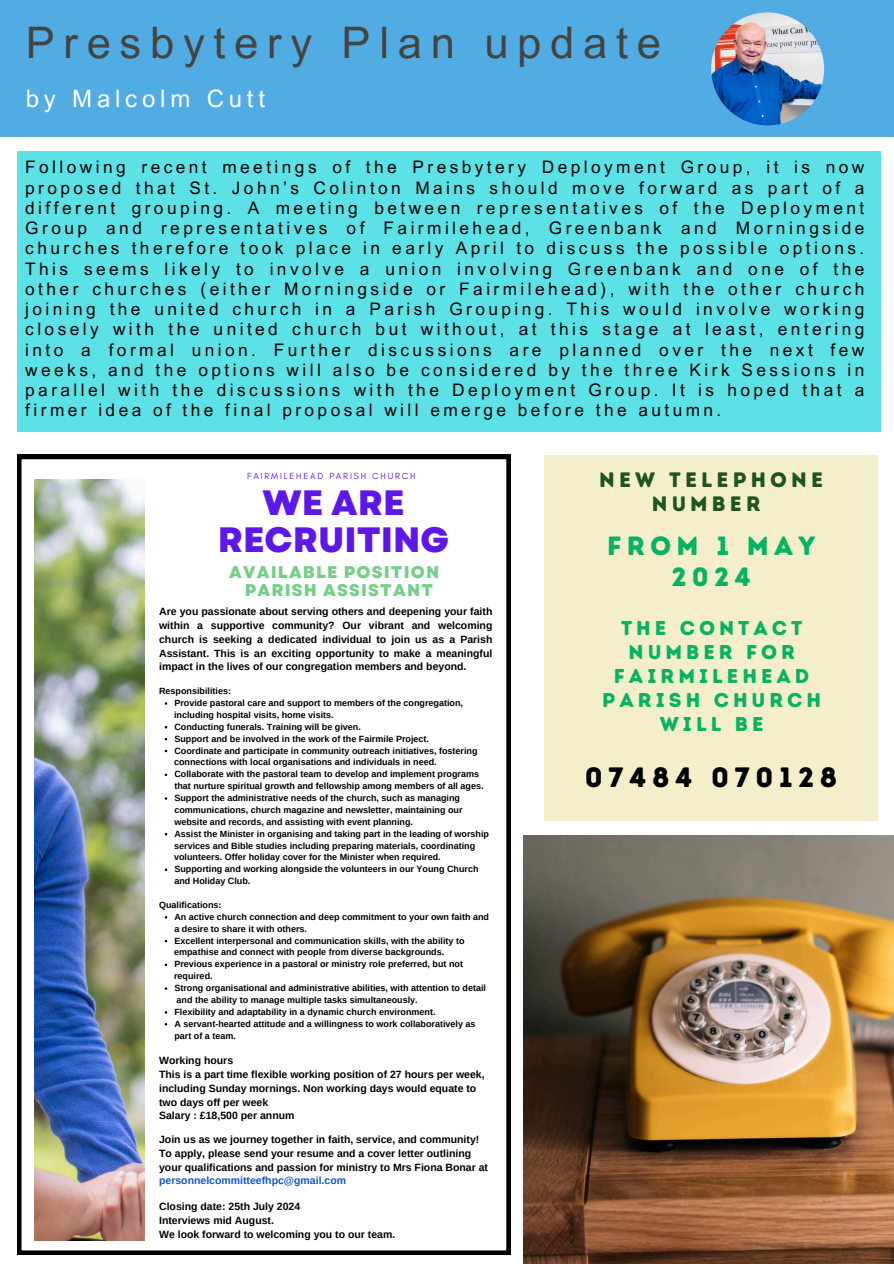
<style>
.page{position:relative;width:894px;height:1264px;background:#fff}
.page>*{position:absolute;margin:0;border:0;box-sizing:border-box;transform-origin:0 0}
.t1{font:43.5px "Arial MT Pro";letter-spacing:.2em;color:#444440}
.t2{font:800 35.1px/36.9px "Garet";color:#5e17eb;text-align:center}
.t3{font:27.9px "Intro Rust Base";letter-spacing:.2em;color:#000}
.t4{font:26.4px/31px "Intro Rust Base";letter-spacing:.2em;color:#05b362;text-align:center}
.t5{font:24px "Arial MT Pro";letter-spacing:.2em;color:#fff}
.t6{font:20.85px/24.6px "Intro Rust Base";letter-spacing:.2em;color:#1d5422;text-align:center}
.t7{font:19.95px/23.9px "Intro Rust Base";letter-spacing:.2em;color:#05b362;text-align:center}
.t8{font:17.25px/20.2px "Arial MT Pro";letter-spacing:.2em;color:#000;text-align:justify}
.t9{font:800 16.95px/18.5px "Garet";letter-spacing:.07em;color:#74cf88;text-align:center}
.t10{font:700 10.5px/13.8px "Arimo";color:#000}
.t11{font:700 10.5px "Arimo";color:#15c}
.t12{font:700 9px/11.9px "Arimo";color:#000}
.t13{font:9px "Glacial Indifference";letter-spacing:.2em;color:#5e17eb}
</style>
<div class="page">
<svg style="left:17px;top:455px;width:493px;height:799px"></svg>
<img style="left:34px;top:479px;width:110px;height:761px">
<div style="left:0;top:0;width:893px;height:137px;background:#52ace4"></div>
<img style="left:523px;top:835px;width:370px;height:428px">
<div style="left:544px;top:455px;width:333px;height:365px;background:#f4efca"></div>
<div style="left:17px;top:151px;width:863px;height:281px;background:#5ce1e6"></div>
<img style="left:711px;top:12px;width:112px;height:113px;border-radius:50%">
<p class="t1" style="left:26px;top:26px;width:636px">Presbytery Plan update</p>
<p class="t5" style="left:26px;top:89px;width:241px">by Malcolm Cutt</p>
<p class="t8" style="left:25px;top:159px;width:840px">Following recent meetings of the Presbytery Deployment Group, it is now proposed that St. John’s Colinton Mains should move forward as part of a different grouping. A meeting between representatives of the Deployment Group and representatives of Fairmilehead, Greenbank and Morningside churches therefore took place in early April to discuss the possible options.<br>This seems likely to involve a union involving Greenbank and one of the other churches (either Morningside or Fairmilehead), with the other church joining the united church in a Parish Grouping. This would involve working closely with the united church but without, at this stage at least, entering into a formal union. Further discussions are planned over the next few weeks, and the options will also be considered by the three Kirk Sessions in parallel with the discussions with the Deployment Group. It is hoped that a firmer idea of the final proposal will emerge before the autumn.</p>
<p class="t13" style="left:247px;top:470px;width:170px">FAIRMILEHEAD PARISH CHURCH</p>
<p class="t2" style="left:218px;top:484px;width:233px">WE ARE<br>RECRUITING</p>
<p class="t9" style="left:229px;top:562px;width:211px">AVAILABLE POSITION<br>PARISH ASSISTANT</p>
<h2 class="t10" style="left:159px;top:604px;width:335px;text-align:justify">Are you passionate about serving others and deepening your faith within a supportive community? Our vibrant and welcoming church is seeking a dedicated individual to join us as a Parish Assistant. This is an exciting opportunity to make a meaningful impact in the lives of our congregation members and beyond.</h2>
<p class="t12" style="left:159px;top:685px;width:73px">Responsibilities:</p>
<h6 class="t12" style="left:174px;top:697px;width:290px">Provide pastoral care and support to members of the congregation,</h6>
<p class="t12" style="left:174px;top:708px;width:161px">including hospital visits, home visits.</p>
<p class="t12" style="left:174px;top:720px;width:188px">Conducting funerals. Training will be given.</p>
<p class="t12" style="left:174px;top:732px;width:256px">Support and be involved in the work of the Fairmile Project.</p>
<p class="t12" style="left:174px;top:744px;width:304px">Coordinate and participate in community outreach initiatives, fostering</p>
<p class="t12" style="left:174px;top:756px;width:264px">connections with local organisations and individuals in need.</p>
<p class="t12" style="left:174px;top:768px;width:310px">Collaborate with the pastoral team to develop and implement programs that nurture spiritual growth and fellowship among members of all ages.</p>
<p class="t12" style="left:174px;top:792px;width:289px">Support the administrative needs of the church, such as managing communications, church magazine and newsletter, maintaining our website and records, and assisting with event planning.</p>
<p class="t12" style="left:174px;top:827px;width:316px">Assist the Minister in organising and taking part in the leading of worship</p>
<p class="t12" style="left:174px;top:839px;width:302px">services and Bible studies including preparing materials, coordinating</p>
<p class="t12" style="left:174px;top:851px;width:268px">volunteers. Offer holiday cover for the Minister when required.</p>
<p class="t12" style="left:174px;top:863px;width:305px">Supporting and working alongside the volunteers in our Young Church and Holiday Club.</p>
<p class="t12" style="left:159px;top:898px;width:64px">Qualifications:</p>
<p class="t12" style="left:174px;top:910px;width:316px">An active church connection and deep commitment to your own faith and a desire to share it with others.</p>
<p class="t12" style="left:174px;top:934px;width:291px">Excellent interpersonal and communication skills, with the ability to</p>
<p class="t12" style="left:174px;top:946px;width:271px">empathise and connect with people from diverse backgrounds.</p>
<p class="t12" style="left:174px;top:958px;width:290px">Previous experience in a pastoral or ministry role preferred, but not</p>
<p class="t12" style="left:174px;top:970px;width:40px">required.</p>
<p class="t12" style="left:174px;top:982px;width:313px">Strong organisational and administrative abilities, with attention to detail</p>
<p class="t12" style="left:177px;top:993px;width:242px">and the ability to manage multiple tasks simultaneously.</p>
<p class="t12" style="left:174px;top:1005px;width:262px">Flexibility and adaptability in a dynamic church environment.</p>
<p class="t12" style="left:174px;top:1017px;width:302px">A servant-hearted attitude and a willingness to work collaboratively as part of a team.</p>
<p class="t10" style="left:159px;top:1053px;width:75px">Working hours</p>
<p class="t10" style="left:159px;top:1067px;width:327px">This is a part time flexible working position of 27 hours per week, including Sunday mornings. Non working days would equate to two days off per week</p>
<p class="t10" style="left:159px;top:1108px;width:137px">Salary : £18,500 per annum</p>
<p class="t10" style="left:159px;top:1132px;width:330px">Join us as we journey together in faith, service, and community!<br>To apply, please send your resume and a cover letter outlining your qualifications and passion for ministry to Mrs Fiona Bonar at</p>
<p class="t11" style="left:159px;top:1174px;width:188px">personnelcommitteefhpc@gmail.com</p>
<p class="t10" style="left:159px;top:1199px;width:143px">Closing date: 25th July 2024</p>
<p class="t10" style="left:159px;top:1213px;width:116px">Interviews mid August.</p>
<p class="t10" style="left:159px;top:1226px;width:237px">We look forward to welcoming you to our team.</p>
<h3 class="t6" style="left:599px;top:467px;width:225px">NEW TELEPHONE<br>NUMBER</h3>
<h5 class="t4" style="left:607px;top:530px;width:210px">FROM 1 MAY<br>2024</h5>
<h3 class="t7" style="left:602px;top:616px;width:220px">THE CONTACT<br>NUMBER FOR<br>FAIRMILEHEAD<br>PARISH CHURCH<br>WILL BE</h3>
<h5 class="t3" style="left:584px;top:760px;width:254px">07484 070128</h5>
</div>
